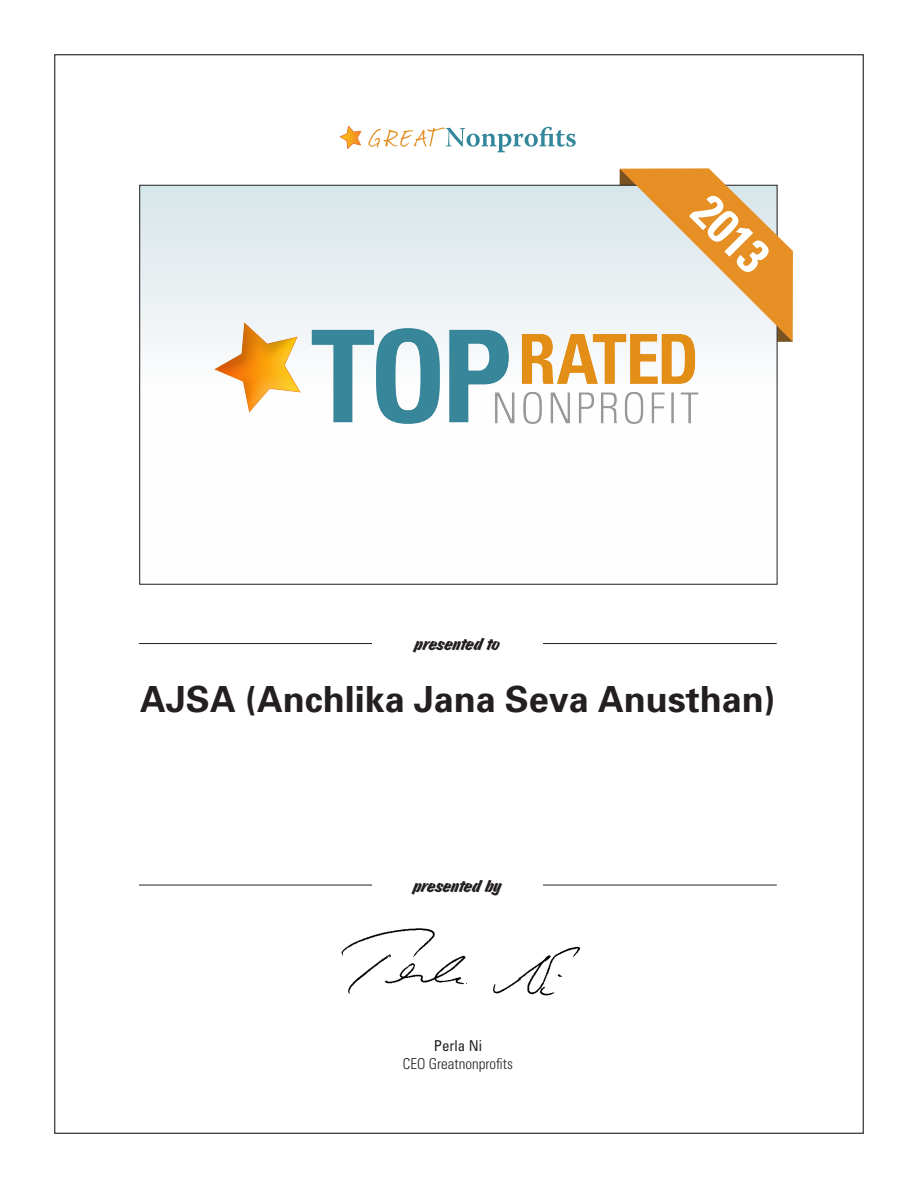
<style>
.page{position:relative;width:918px;height:1188px;background:#fff}
.page>*{position:absolute;margin:0;border:0;box-sizing:border-box;transform-origin:0 0}
.t1{font:700 condensed 48px "Univers";color:#fff}
.GNP_Certificate{font:700 36px "Univers";color:#231f20}
.t2{font:italic 18px "Churchward Bru D";color:#231f20}
.t3{font:300 condensed 15px "Univers";color:#231f20}
.t4{font:condensed 15px "Univers";color:#231f20}
</style>
<div class="page">
<div style="left:140px;top:185px;width:637px;height:399px;background:linear-gradient(to bottom,#e0eaee,#fff)"></div>
<img style="left:210px;top:307px;width:498px;height:138px">
<svg style="left:620px;top:168px;width:173px;height:174px"></svg>
<hr style="left:139px;top:643px;width:638px;height:1px;background:#231f20">
<hr style="left:139px;top:885px;width:638px;height:1px;background:#231f20">
<div style="left:373px;top:620px;width:170px;height:47px;background:#fff"></div>
<div style="left:373px;top:862px;width:170px;height:46px;background:#fff"></div>
<svg style="left:340px;top:127px;width:22px;height:22px"></svg>
<svg style="left:368px;top:127px;width:208px;height:25px"></svg>
<img style="left:341px;top:928px;width:239px;height:68px">
<p class="t2" style="left:415px;top:634px;width:87px">presented to</p>
<p class="t1" style="left:721px;top:183px;width:87px;rotate:45deg">2013</p>
<p class="GNP_Certificate" style="left:140px;top:678px;width:637px">AJSA (Anchlika Jana Seva Anusthan)</p>
<p class="t2" style="left:414px;top:876px;width:90px">presented by</p>
<p class="t4" style="left:434px;top:1036px;width:50px">Perla Ni</p>
<p class="t3" style="left:403px;top:1055px;width:111px">CEO Greatnonprofits</p>
</div>
